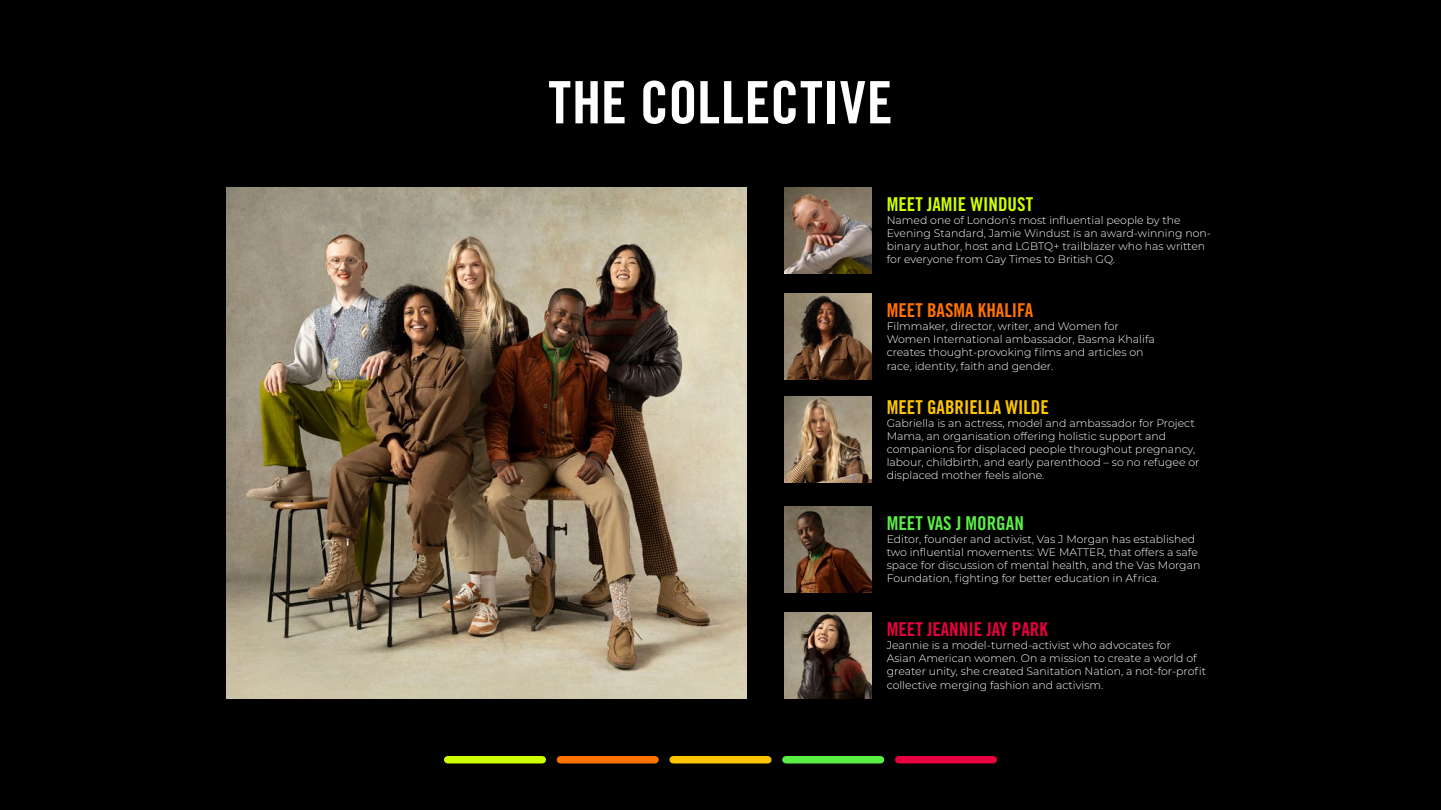
<style>
.page{position:relative;width:1441px;height:810px;background:#fff}
.page>*{position:absolute;margin:0;border:0;box-sizing:border-box;transform-origin:0 0}
.t1{font:58.5px "Trade Gothic Bold Cond Twenty";letter-spacing:.005em;color:#fff}
.t2{font:19.05px "Trade Gothic LT Std Bd Cn 20";color:#ffc600}
.t3{font:19.05px "Trade Gothic LT Std Bd Cn 20";color:#e6003d}
.t4{font:19.05px "Trade Gothic LT Std Bd Cn 20";color:#ff7200}
.t5{font:19.05px "Trade Gothic LT Std Bd Cn 20";color:#cfff00}
.t6{font:19.05px "Trade Gothic LT Std Bd Cn 20";color:#5aef45}
.t7{font:300 10.95px/13px "Montserrat";color:#fff}
</style>
<div class="page">
<div style="left:0;top:0;width:1440px;height:810px;background:#000"></div>
<img style="left:784px;top:187px;width:87px;height:86px">
<img style="left:784px;top:397px;width:87px;height:86px">
<img style="left:784px;top:293px;width:87px;height:87px">
<img style="left:784px;top:506px;width:87px;height:86px">
<img style="left:784px;top:612px;width:87px;height:87px">
<img style="left:227px;top:187px;width:519px;height:512px">
<div style="left:447px;top:756px;width:95px;height:8px;background:#cfff00"></div>
<div style="left:673px;top:756px;width:94px;height:8px;background:#ffc600"></div>
<div style="left:898px;top:756px;width:95px;height:8px;background:#e6003d"></div>
<div style="left:560px;top:756px;width:95px;height:8px;background:#ff7200"></div>
<div style="left:785px;top:756px;width:95px;height:8px;background:#5aef45"></div>
<h1 class="t1" style="left:548px;top:67px;width:346px">THE COLLECTIVE</h1>
<h2 class="t5" style="left:886px;top:192px;width:148px">MEET JAMIE WINDUST</h2>
<p class="t7" style="left:886px;top:213px;width:326px">Named one of London’s most influential people by the Evening Standard, Jamie Windust is an award-winning non&shy;binary author, host and LGBTQ+ trailblazer who has written for everyone from Gay Times to British GQ.</p>
<h2 class="t4" style="left:886px;top:299px;width:148px">MEET BASMA KHALIFA</h2>
<p class="t7" style="left:886px;top:320px;width:269px">Filmmaker, director, writer, and Women for Women International ambassador, Basma Khalifa creates thought-provoking films and articles on race, identity, faith and gender.</p>
<h2 class="t2" style="left:886px;top:396px;width:164px">MEET GABRIELLA WILDE</h2>
<p class="t7" style="left:886px;top:416px;width:314px">Gabriella is an actress, model and ambassador for Project Mama, an organisation offering holistic support and companions for displaced people throughout pregnancy, labour, childbirth, and early parenthood – so no refugee or displaced mother feels alone.</p>
<h2 class="t6" style="left:886px;top:512px;width:139px">MEET VAS J MORGAN</h2>
<p class="t7" style="left:886px;top:532px;width:315px">Editor, founder and activist, Vas J Morgan has established two influential movements: WE MATTER, that offers a safe space for discussion of mental health, and the Vas Morgan Foundation, fighting for better education in Africa.</p>
<h2 class="t3" style="left:886px;top:618px;width:163px">MEET JEANNIE JAY PARK</h2>
<p class="t7" style="left:886px;top:639px;width:321px">Jeannie is a model-turned-activist who advocates for<br>Asian American women. On a mission to create a world of greater unity, she created Sanitation Nation, a not-for-profit collective merging fashion and activism.</p>
</div>
